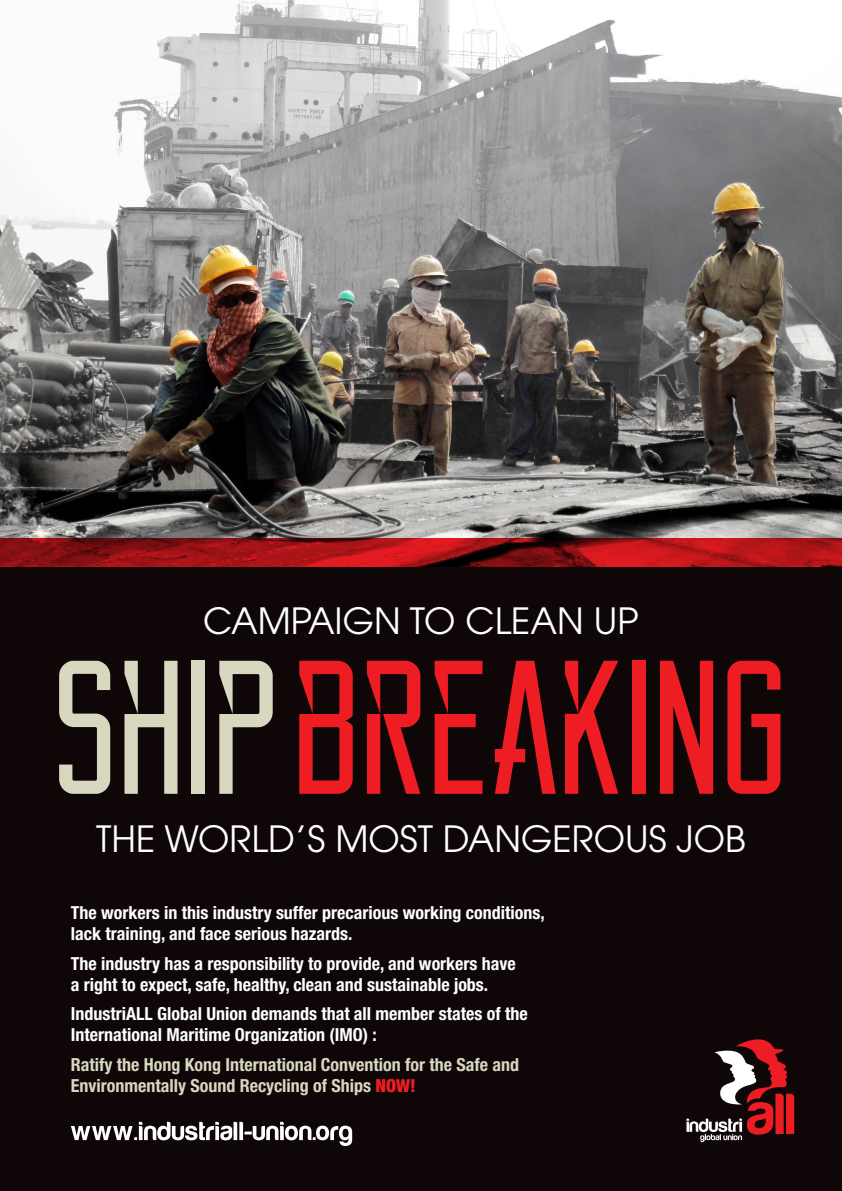
<style>
.page{position:relative;width:842px;height:1191px;background:#fff}
.page>*{position:absolute;margin:0;border:0;box-sizing:border-box;transform-origin:0 0}
.t1{font:190px "Reckoner";letter-spacing:.01em;color:#ee1d23}
.t2{font:36px "Avant Garde";color:#fff}
.t3{font:700 condensed 18px/21px "Helvetica Neue";color:#fff}
.t4{font:700 condensed 18px/21px "Helvetica Neue";color:#d8d7c0}
.s1{color:#d8d7c0}
.s2{font-weight:900;color:#ee1d23}
</style>
<div class="page">
<img style="left:0;top:0;width:842px;height:539px">
<div style="left:0;top:567px;width:842px;height:624px;background:#0e0607"></div>
<svg style="left:0;top:539px;width:842px;height:28px;background:#9c1216"></svg>
<svg style="left:71px;top:1121px;width:281px;height:25px"></svg>
<svg style="left:686px;top:1039px;width:108px;height:103px"></svg>
<h2 class="t2" style="left:203px;top:599px;width:437px">CAMPAIGN TO CLEAN UP</h2>
<h1 class="t1" style="left:59px;top:643px;width:735px"><span class="s1">SHIP</span> BREAKING</h1>
<h2 class="t2" style="left:96px;top:818px;width:651px">THE WORLD’S MOST DANGEROUS JOB</h2>
<p class="t3" style="left:71px;top:902px;width:475px">The workers in this industry suffer precarious working conditions, lack training, and face serious hazards.</p>
<p class="t3" style="left:71px;top:952px;width:447px">The industry has a responsibility to provide, and workers have a right to expect, safe, healthy, clean and sustainable jobs.</p>
<p class="t3" style="left:71px;top:1003px;width:458px">IndustriALL Global Union demands that all member states of the<br>International Maritime Organization (IMO) :</p>
<p class="t4" style="left:71px;top:1053px;width:450px">Ratify the Hong Kong International Convention for the Safe and<br>Environmentally Sound Recycling of Ships <span class="s2">NOW!</span></p>
</div>
